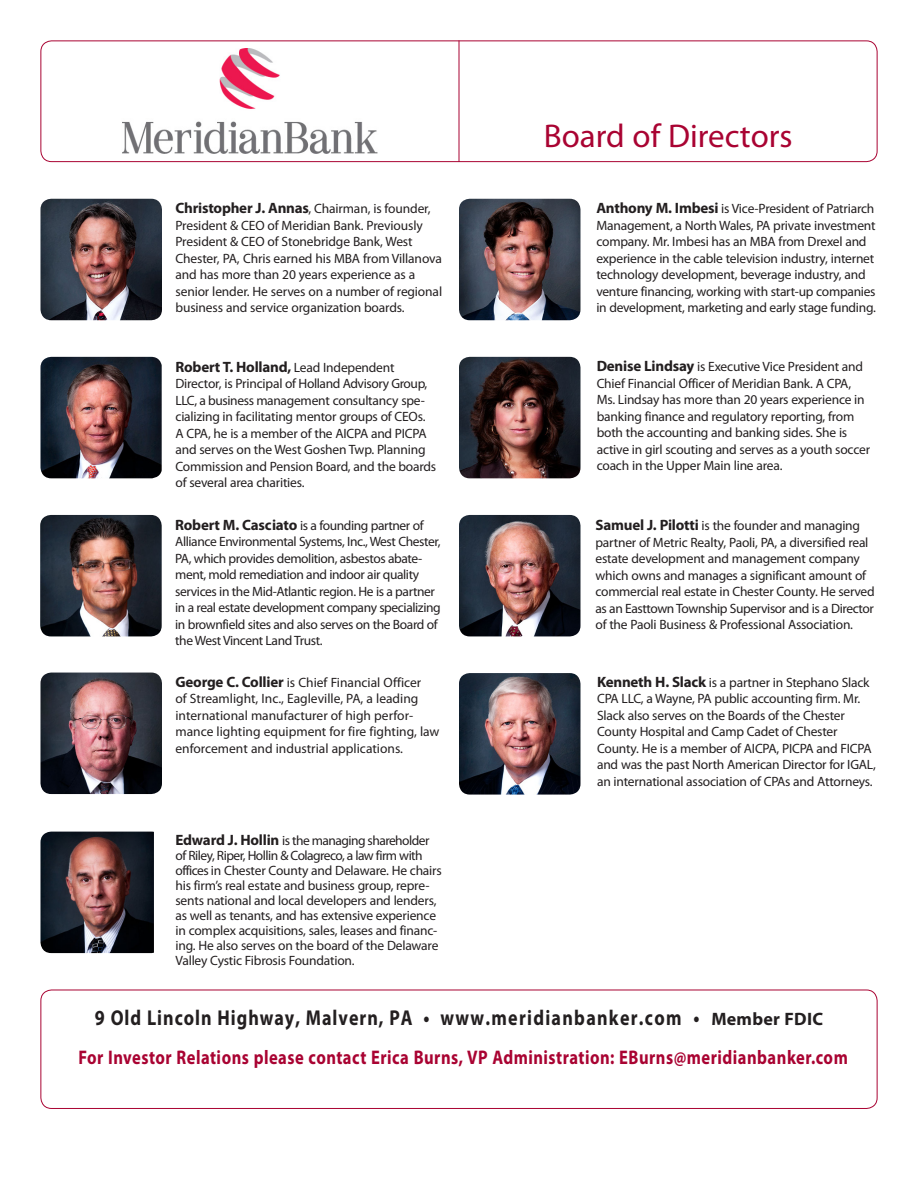
<style>
.page{position:relative;width:918px;height:1188px;background:#fff}
.page>*{position:absolute;margin:0;border:0;box-sizing:border-box;transform-origin:0 0}
.t1{font:33px "Myriad Pro";color:#a90332}
.t2{font:700 21.6px "Myriad Pro";letter-spacing:.055em;color:#231f20;scale:.84 1}
.t3{font:700 19.8px "Myriad Pro";letter-spacing:.03em;color:#a90332;scale:.84 1}
.t4{font:700 15px "Myriad Pro";letter-spacing:-.015em;color:#231f20}
.t5{font:13.5px/16.5px "Myriad Pro";letter-spacing:-.015em;color:#231f20}
.s1{font-weight:700;font-size:15px}
.s2{font-weight:400;font-size:13.5px}
.s3{font-size:18px}
</style>
<div class="page">
<img style="left:40px;top:673px;width:122px;height:121px">
<img style="left:40px;top:832px;width:114px;height:121px">
<img style="left:40px;top:357px;width:122px;height:121px">
<img style="left:40px;top:199px;width:122px;height:121px">
<img style="left:459px;top:199px;width:121px;height:121px">
<img style="left:459px;top:357px;width:121px;height:121px">
<img style="left:459px;top:515px;width:121px;height:121px">
<div style="left:40px;top:40px;width:837px;height:122px;border:1px solid #a90332;border-radius:11px"></div>
<hr style="left:459px;top:40px;width:1px;height:122px;background:#a90332">
<div style="left:40px;top:990px;width:837px;height:119px;border:1px solid #a90332;border-radius:11px"></div>
<img style="left:459px;top:673px;width:121px;height:122px">
<img style="left:40px;top:515px;width:122px;height:121px">
<img style="left:122px;top:49px;width:256px;height:104px">
<p class="t1" style="left:544px;top:116px;width:250px">Board of Directors</p>
<p class="t5" style="left:175px;top:200px;width:268px"><span class="s1">Christopher J. Annas</span>, Chairman, is founder, President &amp; CEO of Meridian Bank. Previously President &amp; CEO of Stonebridge Bank, West Chester, PA, Chris earned his MBA from Villanova and has more than 20 years experience as a senior lender. He serves on a number of regional business and service organization boards.</p>
<p class="t5" style="left:596px;top:200px;width:281px"><span class="s1">Anthony M. Imbesi</span> is Vice-President of Patriarch Management, a North Wales, PA private investment company. Mr. Imbesi has an MBA from Drexel and experience in the cable television industry, internet technology development, beverage industry, and venture financing, working with start-up companies in development, marketing and early stage funding.</p>
<p class="t4" style="left:176px;top:357px;width:221px">Robert T. Holland, <span class="s2">Lead Independent</span></p>
<p class="t5" style="left:176px;top:375px;width:262px">Director, is Principal of Holland Advisory Group, LLC, a business management consultancy spe&shy;cializing in facilitating mentor groups of CEOs.<br>A CPA, he is a member of the AICPA and PICPA and serves on the West Goshen Twp. Planning Commission and Pension Board, and the boards of several area charities.</p>
<p class="t5" style="left:175px;top:517px;width:267px"><span class="s1">Robert M. Casciato</span> is a founding partner of Alliance Environmental Systems, Inc., West Chester, PA, which provides demolition, asbestos abate&shy;ment, mold remediation and indoor air quality services in the Mid-Atlantic region. He is a partner in a real estate development company specializing in brownfield sites and also serves on the Board of the West Vincent Land Trust.</p>
<p class="t5" style="left:176px;top:674px;width:266px"><span class="s1">George C. Collier</span> is Chief Financial Officer<br>of Streamlight, Inc., Eagleville, PA, a leading international manufacturer of high perfor&shy;mance lighting equipment for fire fighting, law enforcement and industrial applications.</p>
<p class="t5" style="left:175px;top:833px;width:268px;line-height:15px"><span class="s1">Edward J. Hollin</span> is the managing shareholder of Riley, Riper, Hollin &amp; Colagreco, a law firm with offices in Chester County and Delaware. He chairs his firm’s real estate and business group, repre&shy;sents national and local developers and lenders, as well as tenants, and has extensive experience in complex acquisitions, sales, leases and financ&shy;ing. He also serves on the board of the Delaware Valley Cystic Fibrosis Foundation.</p>
<p class="t5" style="left:597px;top:358px;width:275px"><span class="s1">Denise Lindsay</span> is Executive Vice President and Chief Financial Officer of Meridian Bank. A CPA, Ms. Lindsay has more than 20 years experience in banking finance and regulatory reporting, from both the accounting and banking sides. She is active in girl scouting and serves as a youth soccer coach in the Upper Main line area.</p>
<p class="t5" style="left:595px;top:517px;width:281px"><span class="s1">Samuel J. Pilotti</span> is the founder and managing partner of Metric Realty, Paoli, PA, a diversified real estate development and management company which owns and manages a significant amount of commercial real estate in Chester County. He served as an Easttown Township Supervisor and is a Director of the Paoli Business &amp; Professional Association.</p>
<p class="t5" style="left:597px;top:674px;width:280px"><span class="s1">Kenneth H. Slack</span> is a partner in Stephano Slack CPA LLC, a Wayne, PA public accounting firm. Mr.<br>Slack also serves on the Boards of the Chester County Hospital and Camp Cadet of Chester County. He is a member of AICPA, PICPA and FICPA and was the past North American Director for IGAL, an international association of CPAs and Attorneys.</p>
<p class="t2" style="left:95px;top:1004px;width:869px">9 Old Lincoln Highway, Malvern, PA • www.meridianbanker.com • <span class="s3">Member FDIC</span></p>
<p class="t3" style="left:78px;top:1044px;width:918px">For Investor Relations please contact Erica Burns, VP Administration: EBurns@meridianbanker.com</p>
</div>
